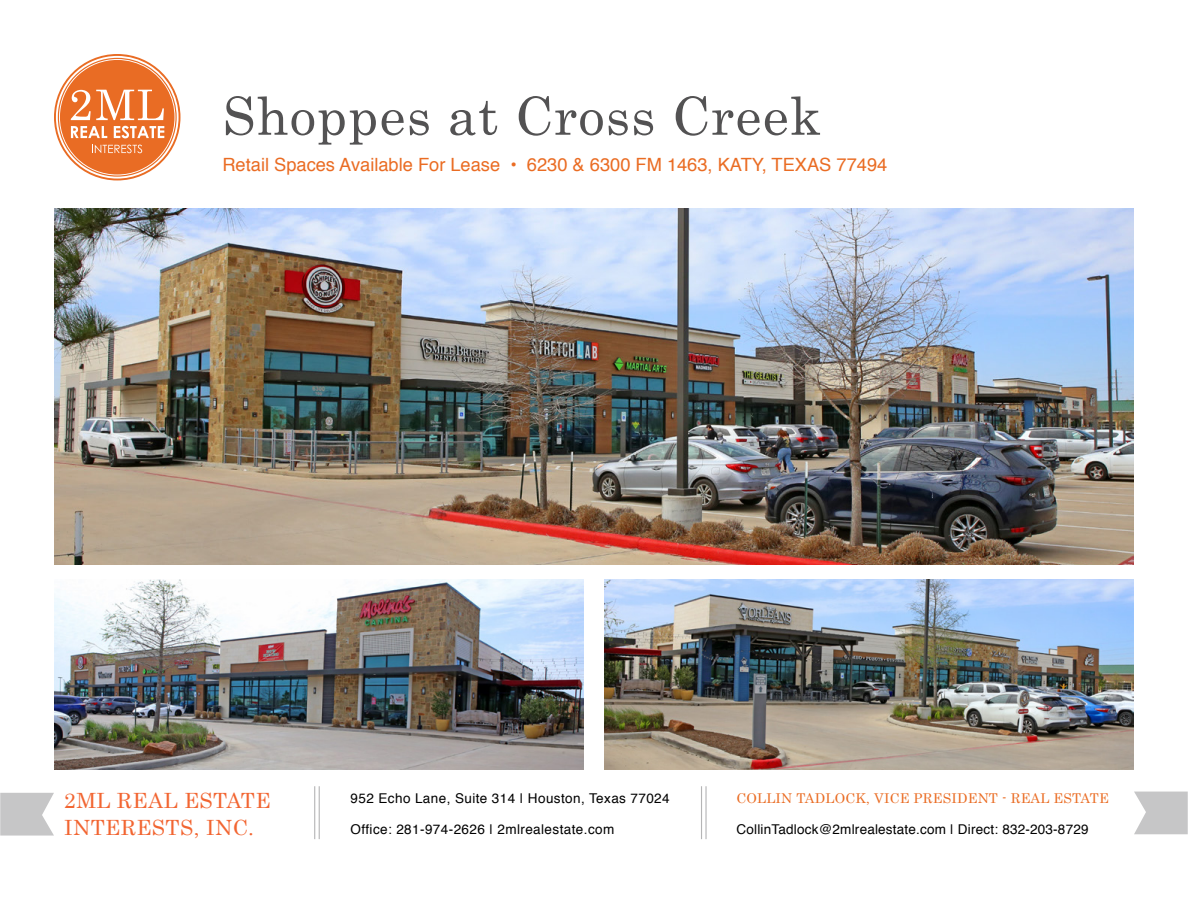
<style>
.page{position:relative;width:1188px;height:918px;background:#fff}
.page>*{position:absolute;margin:0;border:0;box-sizing:border-box;transform-origin:0 0}
.t1{font:52.5px "Century";letter-spacing:.02em;color:#535253}
.t2{font:21px/27px "Century";letter-spacing:.02em;color:#f26531}
.t3{font:18.3px "Helvetica";color:#ea6c23}
.t4{font:13.5px "Helvetica";letter-spacing:.03em;color:#000}
.t5{font:13.5px "Century";letter-spacing:.015em;color:#ea6c23}
</style>
<div class="page">
<img style="left:54px;top:208px;width:1080px;height:357px">
<img style="left:54px;top:580px;width:529px;height:189px">
<img style="left:605px;top:580px;width:529px;height:189px">
<svg style="left:55px;top:55px;width:125px;height:125px"></svg>
<svg style="left:0;top:793px;width:54px;height:43px"></svg>
<svg style="left:1134px;top:792px;width:54px;height:42px"></svg>
<hr style="left:705px;top:786px;width:2px;height:53px;background:#b5b5b6">
<hr style="left:701px;top:786px;width:1px;height:53px;background:#b5b5b6">
<hr style="left:319px;top:786px;width:1px;height:53px;background:#b5b5b6">
<hr style="left:314px;top:786px;width:1px;height:53px;background:#b5b5b6">
<h1 class="t1" style="left:222px;top:72px;width:600px">Shoppes at Cross Creek</h1>
<h3 class="t3" style="left:222px;top:150px;width:666px">Retail Spaces Available For Lease • 6230 &amp; 6300 FM 1463, KATY, TEXAS 77494</h3>
<h2 class="t2" style="left:64px;top:785px;width:208px">2ML REAL ESTATE<br>INTERESTS, INC.</h2>
<p class="t4" style="left:351px;top:787px;width:321px">952 Echo Lane, Suite 314 | Houston, Texas 77024</p>
<p class="t4" style="left:351px;top:819px;width:265px">Office: 281-974-2626 | 2mlrealestate.com</p>
<p class="t5" style="left:737px;top:787px;width:374px">COLLIN TADLOCK, VICE PRESIDENT - REAL ESTATE</p>
<p class="t4" style="left:737px;top:819px;width:354px">CollinTadlock@2mlrealestate.com | Direct: 832-203-8729</p>
</div>
